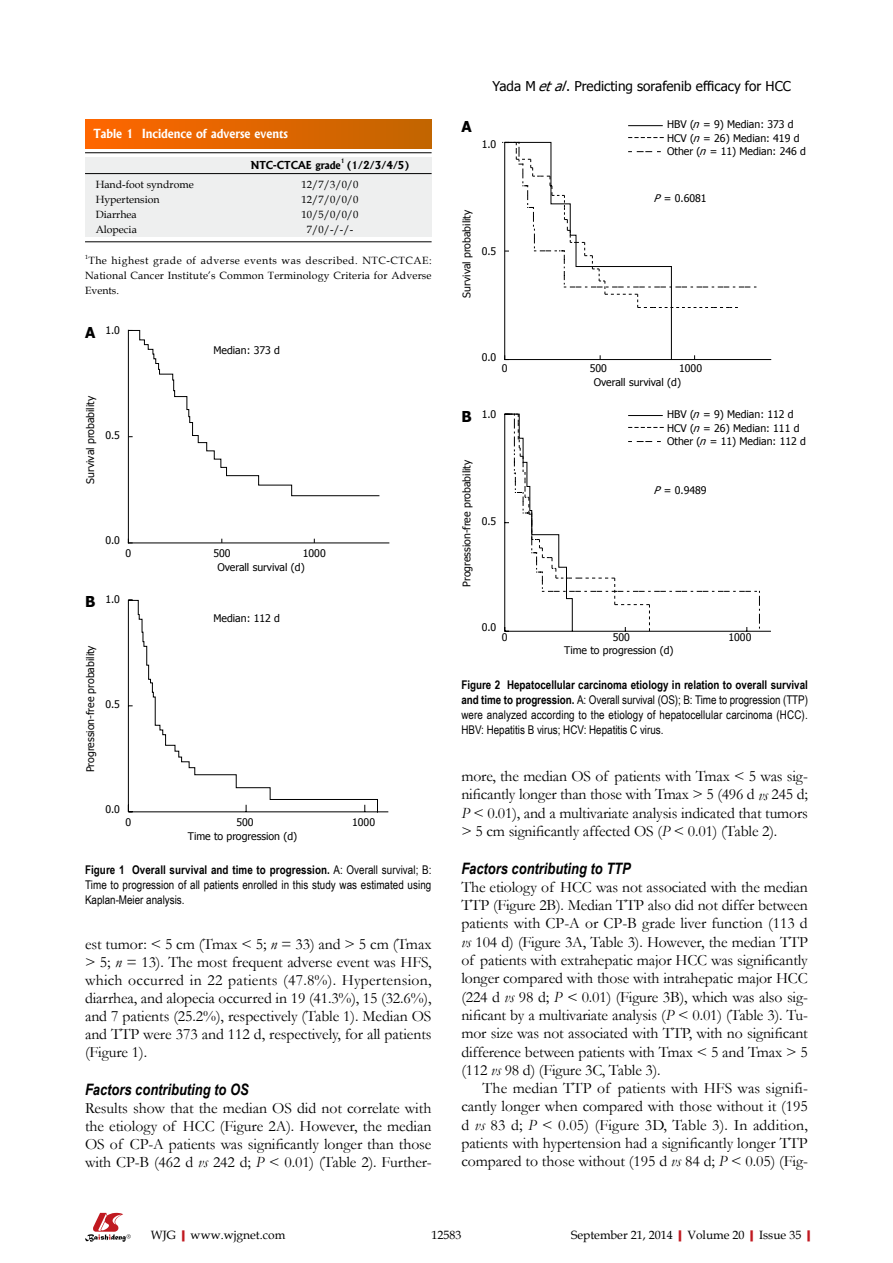
<style>
.page{position:relative;width:893px;height:1263px;background:#fff}
.page>*{position:absolute;margin:0;border:0;box-sizing:border-box;transform-origin:0 0}
.t1{font:15.75px/18px "Garamond";letter-spacing:-.01em;color:#000;text-align:justify}
.t2{font:15.75px "Garamond";letter-spacing:.01em;color:#000}
.t3{font:italic 700 15.75px "Arial Narrow";color:#000}
.t4{font:700 15px "Tahoma";color:#000}
.t5{font:13.5px "Tahoma";color:#000}
.t6{font:12px/15px "Arial Narrow";color:#000;text-align:justify}
.t7{font:12px "Book Antiqua";color:#000}
.t8{font:700 12px "Albertus";color:#fff}
.t9{font:10.5px/13.5px "Tahoma";color:#000}
.t10{font:10.5px/15px "Book Antiqua";color:#000;text-align:justify}
.t11{font:700 10.5px "Albertus";color:#000}
.t12{font:700 6.15px "Albertus";color:#000}
.t13{font:6.15px "Book Antiqua";color:#000}
.s1{font-weight:700}
.s2{font-style:italic}
.s3{font-family:"Arial Narrow";font-weight:700;font-style:italic}
.s4{font-weight:700;color:#c01920}
</style>
<div class="page">
<svg style="left:85px;top:1213px;width:46px;height:29px"></svg>
<div style="left:85px;top:119px;width:347px;height:29px;background:linear-gradient(to right,#f60,#c16500)"></div>
<div style="left:85px;top:157px;width:347px;height:80px;background:#eeefef"></div>
<hr style="left:85px;top:152px;width:347px;height:1px;background:#000">
<hr style="left:85px;top:173px;width:347px;height:1px;background:#000">
<hr style="left:85px;top:241px;width:347px;height:1px;background:#000">
<hr style="left:128px;top:543px;width:261px;height:1px;background:#000">
<svg style="left:128px;top:330px;width:252px;height:213px"></svg>
<svg style="left:128px;top:599px;width:261px;height:214px"></svg>
<hr style="left:505px;top:359px;width:266px;height:1px;background:#000">
<svg style="left:503px;top:137px;width:256px;height:223px"></svg>
<hr style="left:628px;top:125px;width:35px;height:1px;background:#000">
<svg style="left:504px;top:414px;width:267px;height:218px"></svg>
<svg style="left:505px;top:414px;width:255px;height:217px"></svg>
<hr style="left:628px;top:415px;width:35px;height:1px;background:#000">
<p class="t8" style="left:94px;top:126px;width:196px">Table 1 Incidence of adverse events</p>
<p class="t11" style="left:251px;top:158px;width:92px">NTC-CTCAE grade</p>
<p class="t12" style="left:341px;top:157px;width:5px">1</p>
<p class="t11" style="left:347px;top:158px;width:64px">(1/2/3/4/5)</p>
<p class="t10" style="left:96px;top:177px;width:100px">Hand-foot syndrome</p>
<p class="t10" style="left:302px;top:177px;width:58px">12/7/3/0/0</p>
<p class="t10" style="left:96px;top:192px;width:65px">Hypertension</p>
<p class="t10" style="left:302px;top:192px;width:58px">12/7/0/0/0</p>
<p class="t10" style="left:96px;top:207px;width:43px">Diarrhea</p>
<p class="t10" style="left:302px;top:207px;width:58px">10/5/0/0/0</p>
<p class="t10" style="left:96px;top:221px;width:43px">Alopecia</p>
<p class="t10" style="left:307px;top:221px;width:48px">7/0/-/-/-</p>
<p class="t13" style="left:85px;top:253px;width:5px">1</p>
<p class="t10" style="left:85px;top:253px;width:348px;text-indent:3px">The highest grade of adverse events was described. NTC-CTCAE:<br>National Cancer Institute’s Common Terminology Criteria for Adverse Events.</p>
<p class="t9" style="left:105px;top:323px;width:16px">1.0</p>
<p class="t4" style="left:85px;top:322px;width:12px">A</p>
<p class="t9" style="left:83px;top:484px;width:89px;rotate:-90deg">Survival probability</p>
<p class="t9" style="left:105px;top:428px;width:16px">0.5</p>
<p class="t9" style="left:213px;top:342px;width:68px">Median: 373 d</p>
<p class="t4" style="left:85px;top:591px;width:12px">B</p>
<p class="t9" style="left:83px;top:772px;width:129px;rotate:-90deg">Progression-free probability</p>
<p class="t9" style="left:105px;top:533px;width:16px">0.0</p>
<p class="t9" style="left:125px;top:546px;width:7px">0</p>
<p class="t9" style="left:213px;top:546px;width:19px">500</p>
<p class="t9" style="left:217px;top:546px;width:110px;text-indent:85px">1000<br>Overall survival (d)</p>
<p class="t9" style="left:105px;top:592px;width:16px">1.0</p>
<p class="t9" style="left:105px;top:697px;width:16px">0.5</p>
<p class="t9" style="left:213px;top:611px;width:68px">Median: 112 d</p>
<p class="t9" style="left:105px;top:802px;width:16px">0.0</p>
<p class="t9" style="left:125px;top:815px;width:7px">0</p>
<p class="t9" style="left:236px;top:815px;width:19px">500</p>
<p class="t9" style="left:352px;top:815px;width:24px">1000</p>
<p class="t9" style="left:188px;top:828px;width:111px">Time to progression (d)</p>
<p class="t6" style="left:85px;top:861px;width:348px"><span class="s1">Figure 1 Overall survival and time to progression.</span> A: Overall survival; B:<br>Time to progression of all patients enrolled in this study was estimated using Kaplan-Meier analysis.</p>
<p class="t1" style="left:85px;top:935px;width:348px">est tumor: &lt; 5 cm (Tmax &lt; 5; <span class="s2">n</span> = 33) and &gt; 5 cm (Tmax &gt; 5; <span class="s2">n</span> = 13). The most frequent adverse event was HFS, which occurred in 22 patients (47.8%). Hypertension, diarrhea, and alopecia occurred in 19 (41.3%), 15 (32.6%), and 7 patients (25.2%), respectively (Table 1). Median OS and TTP were 373 and 112 d, respectively, for all patients (Figure 1).</p>
<p class="t1" style="left:85px;top:1080px;width:348px;text-align:left"><span class="s3">Factors contributing to OS<br></span>Results show that the median OS did not correlate with the etiology of HCC (Figure 2A). However, the median OS of CP-A patients was significantly longer than those with CP-B (462 d <span class="s2">vs</span> 242 d; <span class="s2">P</span> &lt; 0.01) (Table 2). Further-</p>
<p class="t4" style="left:461px;top:116px;width:12px">A</p>
<p class="t5" style="left:493px;top:77px;width:300px">Yada M <span class="s2">etal</span>. Predicting sorafenib efficacy for HCC</p>
<p class="t9" style="left:482px;top:137px;width:16px">1.0</p>
<p class="t9" style="left:667px;top:117px;width:140px">HBV (<span class="s2">n</span> = 9) Median: 373 d<br>HCV (<span class="s2">n</span> = 26) Median: 419 d<br>Other (<span class="s2">n</span> = 11) Median: 246 d</p>
<p class="t9" style="left:459px;top:298px;width:89px;rotate:-90deg">Survival probability</p>
<p class="t9" style="left:482px;top:243px;width:16px">0.5</p>
<p class="t9" style="left:653px;top:191px;width:55px"><span class="s2">P</span> = 0.6081</p>
<p class="t4" style="left:461px;top:406px;width:12px">B</p>
<p class="t9" style="left:459px;top:587px;width:129px;rotate:-90deg">Progression-free probability</p>
<p class="t9" style="left:482px;top:350px;width:16px">0.0</p>
<p class="t9" style="left:502px;top:361px;width:7px">0</p>
<p class="t9" style="left:590px;top:361px;width:19px">500</p>
<p class="t9" style="left:594px;top:361px;width:110px;text-indent:85px">1000<br>Overall survival (d)</p>
<p class="t9" style="left:482px;top:407px;width:16px">1.0</p>
<p class="t9" style="left:482px;top:513px;width:16px">0.5</p>
<p class="t9" style="left:667px;top:407px;width:140px">HBV (<span class="s2">n</span> = 9) Median: 112 d<br>HCV (<span class="s2">n</span> = 26) Median: 111 d<br>Other (<span class="s2">n</span> = 11) Median: 112 d</p>
<p class="t9" style="left:653px;top:483px;width:55px"><span class="s2">P</span> = 0.9489</p>
<p class="t9" style="left:482px;top:620px;width:16px">0.0</p>
<p class="t9" style="left:502px;top:630px;width:7px">0</p>
<p class="t9" style="left:613px;top:630px;width:19px">500</p>
<p class="t9" style="left:728px;top:630px;width:24px">1000</p>
<p class="t9" style="left:564px;top:643px;width:111px">Time to progression (d)</p>
<p class="t6" style="left:461px;top:677px;width:348px"><span class="s1">Figure 2 Hepatocellular carcinoma etiology in relation to overall survival and time to progression.</span> A: Overall survival (OS); B: Time to progression (TTP) were analyzed according to the etiology of hepatocellular carcinoma (HCC).<br>HBV: Hepatitis B virus; HCV: Hepatitis C virus.</p>
<p class="t1" style="left:461px;top:767px;width:348px">more, the median OS of patients with Tmax &lt; 5 was sig&shy;nificantly longer than those with Tmax &gt; 5 (496 d <span class="s2">vs</span> 245 d; <span class="s2">P</span> &lt; 0.01), and a multivariate analysis indicated that tumors &gt; 5 cm significantly affected OS (<span class="s2">P</span> &lt; 0.01) (Table 2).</p>
<p class="t3" style="left:461px;top:856px;width:171px">Factors contributing to TTP</p>
<p class="t1" style="left:461px;top:877px;width:348px">The etiology of HCC was not associated with the median</p>
<p class="t1" style="left:461px;top:896px;width:348px">TTP (Figure 2B). Median TTP also did not differ between</p>
<p class="t1" style="left:461px;top:914px;width:348px">patients with CP-A or CP-B grade liver function (113 d</p>
<p class="t1" style="left:461px;top:932px;width:348px"><span class="s2">vs</span> 104 d) (Figure 3A, Table 3). However, the median TTP</p>
<p class="t1" style="left:461px;top:951px;width:348px">of patients with extrahepatic major HCC was significantly</p>
<p class="t1" style="left:461px;top:969px;width:348px">longer compared with those with intrahepatic major HCC</p>
<p class="t1" style="left:461px;top:987px;width:348px">(224 d <span class="s2">vs</span> 98 d; <span class="s2">P &lt;</span> 0.01) (Figure 3B), which was also sig-</p>
<p class="t1" style="left:461px;top:1006px;width:348px">nificant by a multivariate analysis (<span class="s2">P</span> &lt; 0.01) (Table 3). Tu-</p>
<p class="t1" style="left:461px;top:1024px;width:348px">mor size was not associated with TTP, with no significant</p>
<p class="t1" style="left:461px;top:1042px;width:348px">difference between patients with Tmax &lt; 5 and Tmax &gt; 5</p>
<p class="t1" style="left:461px;top:1060px;width:201px">(112 <span class="s2">vs</span> 98 d) (Figure 3C, Table 3).</p>
<p class="t1" style="left:483px;top:1079px;width:327px">The median TTP of patients with HFS was signifi-</p>
<p class="t1" style="left:461px;top:1097px;width:348px">cantly longer when compared with those without it (195</p>
<p class="t2" style="left:461px;top:1114px;width:348px">d <span class="s2">vs</span> 83 d; <span class="s2">P</span> &lt; 0.05) (Figure 3D, Table 3). In addition,</p>
<p class="t1" style="left:461px;top:1134px;width:348px">patients with hypertension had a significantly longer TTP</p>
<p class="t1" style="left:461px;top:1152px;width:348px">compared to those without (195 d <span class="s2">vs</span> 84 d; <span class="s2">P</span> &lt; 0.05) (Fig-</p>
<p class="t7" style="left:151px;top:1226px;width:136px">WJG<span class="s4">|</span>www.wjgnet.com</p>
<p class="t7" style="left:431px;top:1226px;width:31px">12583</p>
<p class="t7" style="left:571px;top:1226px;width:246px">September 21, 2014<span class="s4">|</span>Volume 20<span class="s4">|</span>Issue 35<span class="s4">|</span></p>
</div>
